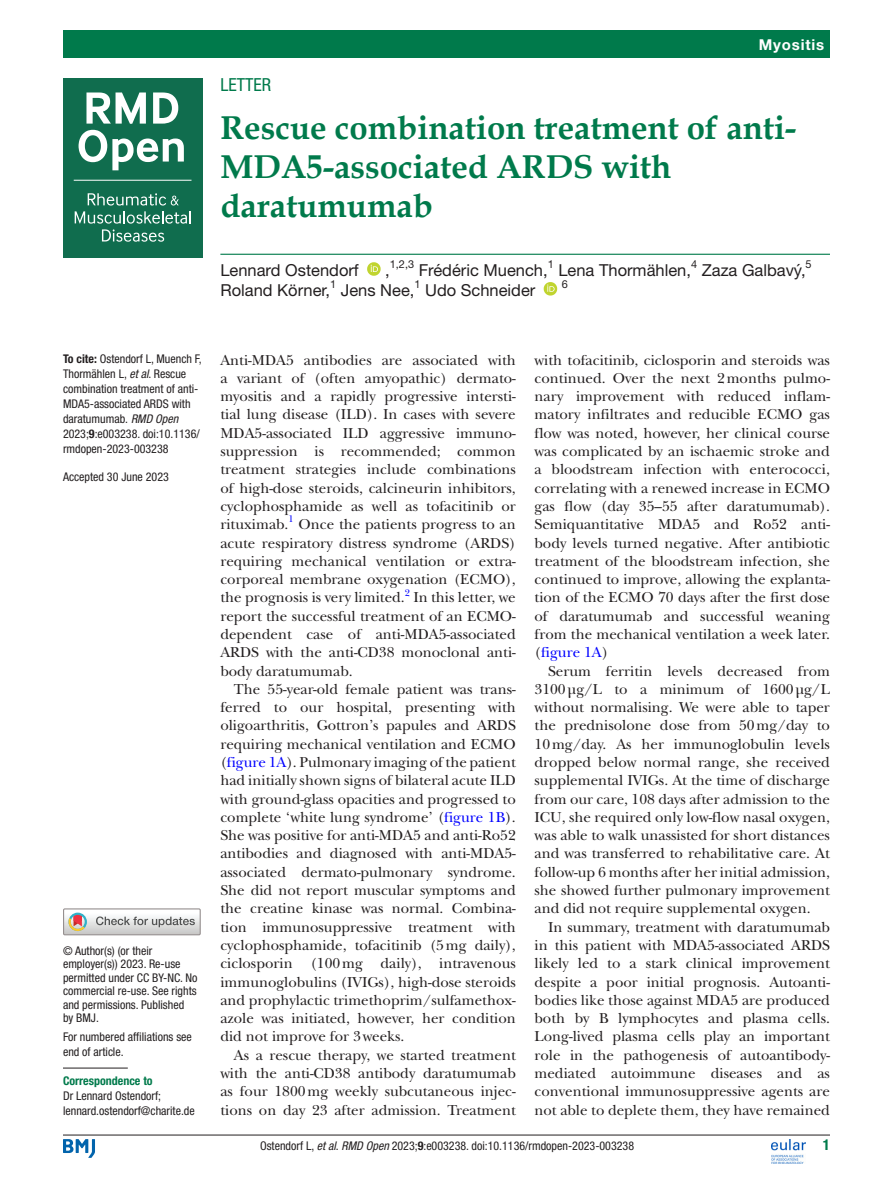
<style>
.page{position:relative;width:893px;height:1191px;background:#fff}
.page>*{position:absolute;margin:0;border:0;box-sizing:border-box;transform-origin:0 0}
.t1{font:700 33px/39px "Book Antiqua";color:#007a4b}
.t2{font:condensed 18px "Helvetica Neue LT Std";color:#007a4b}
.t3{font:16.5px "Helvetica Neue LT Std";color:#231f20}
.t4{font:15px/18.3px "New Baskerville";color:#231f20;text-align:justify}
.t5{font:700 15px "Helvetica Neue LT Std";letter-spacing:.055em;color:#fff}
.t6{font:700 condensed 15px "Helvetica Neue LT Std";color:#007a4b}
.t7{font:condensed 12px/15px "Helvetica Neue LT Std";color:#231f20}
.t8{font:700 condensed 12px "Helvetica Neue LT Std";color:#007a4b}
.t9{font:10.95px "Helvetica Neue LT Std";color:#231f20}
.t10{font:9.9px "New Baskerville";color:#00f}
.s1{font-weight:700}
.s2{font-style:italic}
.s3{color:#00f}
</style>
<div class="page">
<hr style="left:63px;top:1134px;width:767px;height:1px;background:#231f20">
<img style="left:771px;top:1139px;width:35px;height:24px">
<svg style="left:63px;top:1139px;width:32px;height:18px"></svg>
<hr style="left:220px;top:254px;width:610px;height:1px;background:#007a4b">
<svg style="left:367px;top:262px;width:14px;height:14px"></svg>
<svg style="left:544px;top:282px;width:13px;height:13px"></svg>
<hr style="left:63px;top:1067px;width:65px;height:1px;background:#231f20">
<div style="left:63px;top:908px;width:138px;height:27px;border:1px solid #969090"></div>
<svg style="left:64px;top:909px;width:136px;height:25px"></svg>
<div style="left:63px;top:78px;width:139px;height:179px;background:#106d4e"></div>
<svg style="left:86px;top:92px;width:60px;height:32px"></svg>
<svg style="left:153px;top:92px;width:25px;height:32px"></svg>
<svg style="left:79px;top:130px;width:105px;height:40px"></svg>
<hr style="left:74px;top:180px;width:117px;height:1px;background:#fff">
<svg style="left:88px;top:193px;width:91px;height:12px"></svg>
<svg style="left:75px;top:211px;width:116px;height:31px"></svg>
<div style="left:63px;top:31px;width:767px;height:27px;background:#007a4b"></div>
<p class="t5" style="left:759px;top:35px;width:67px">Myositis</p>
<p class="t2" style="left:220px;top:74px;width:52px">LETTER</p>
<h1 class="t1" style="left:220px;top:108px;width:577px">Rescue combination treatment of anti-<br>MDA5-associated ARDS with daratumumab</h1>
<p class="t3" style="left:220px;top:260px;width:140px">Lennard Ostendorf</p>
<p class="t3" style="left:385px;top:260px;width:428px">,<sup>1,2,3</sup> Frédéric Muench,<sup>1</sup> Lena Thormählen,<sup>4</sup> Zaza Galbavý,<sup>5</sup></p>
<p class="t3" style="left:220px;top:280px;width:111px">Roland Körner,</p>
<p class="t9" style="left:330px;top:278px;width:8px">1</p>
<p class="t3" style="left:341px;top:280px;width:75px">Jens Nee,</p>
<p class="t9" style="left:414px;top:278px;width:8px">1</p>
<p class="t3" style="left:425px;top:280px;width:112px">Udo Schneider</p>
<p class="t9" style="left:562px;top:278px;width:8px">6</p>
<p class="t7" style="left:63px;top:351px;width:140px"><span class="s1">To cite:</span> Ostendorf L, Muench F,<br>Thormählen L, <span class="s2">et al</span>. Rescue combination treatment of anti-<br>MDA5-associated ARDS with daratumumab. <span class="s2">RMD Open<br></span>2023;<span class="s1">9</span>:e003238. doi:10.1136/ rmdopen-2023-003238</p>
<p class="t7" style="left:63px;top:469px;width:107px">Accepted 30 June 2023</p>
<p class="t7" style="left:63px;top:943px;width:136px;line-height:13.5px">© Author(s) (or their employer(s)) 2023. Re-use permitted under CC BY-NC. No commercial re-use. See rights and permissions. Published by BMJ.</p>
<p class="t7" style="left:63px;top:1029px;width:130px">For numbered affiliations see end of article.</p>
<p class="t8" style="left:63px;top:1073px;width:91px">Correspondence to</p>
<p class="t7" style="left:63px;top:1088px;width:133px">Dr Lennard Ostendorf; lennard.ostendorf@charite.de</p>
<p class="t4" style="left:220px;top:351px;width:297px">Anti-MDA5 antibodies are associated with a variant of (often amyopathic) dermato&shy;myositis and a rapidly progressive intersti&shy;tial lung disease (ILD). In cases with severe MDA5-associated ILD aggressive immuno&shy;suppression is recommended; common treatment strategies include combinations of high-dose steroids, calcineurin inhibitors, cyclophosphamide as well as tofacitinib or rituximab.<sup>1</sup> Once the patients progress to an acute respiratory distress syndrome (ARDS) requiring mechanical ventilation or extra&shy;corporeal membrane oxygenation (ECMO), the prognosis is very limited.</p>
<p class="t10" style="left:405px;top:586px;width:7px">2</p>
<p class="t4" style="left:220px;top:588px;width:297px;text-indent:193px">In this letter, we report the successful treatment of an ECMO&shy;dependent case of anti-MDA5-associated ARDS with the anti-CD38 monoclonal anti&shy;body daratumumab.</p>
<p class="t4" style="left:220px;top:680px;width:297px;text-indent:13px">The 55-year-old female patient was trans&shy;ferred to our hospital, presenting with oligoarthritis, Gottron’s papules and ARDS requiring mechanical ventilation and ECMO (<span class="s3">figure 1A</span>). Pulmonary imaging of the patient had initially shown signs of bilateral acute ILD with ground-glass opacities and progressed to complete ‘white lung syndrome’ (<span class="s3">figure 1B</span>).<br>She was positive for anti-MDA5 and anti-Ro52 antibodies and diagnosed with anti-MDA5- associated dermato-pulmonary syndrome.<br>She did not report muscular symptoms and the creatine kinase was normal. Combina&shy;tion immunosuppressive treatment with cyclophosphamide, tofacitinib (5mg daily), ciclosporin (100mg daily), intravenous immunoglobulins (IVIGs), high-dose steroids and prophylactic trimethoprim/sulfamethox&shy;azole was initiated, however, her condition did not improve for 3weeks.</p>
<p class="t4" style="left:220px;top:1045px;width:297px;text-indent:14px">As a rescue therapy, we started treatment with the anti-CD38 antibody daratumumab as four 1800mg weekly subcutaneous injec&shy;tions on day 23 after admission. Treatment</p>
<p class="t4" style="left:535px;top:351px;width:297px">with tofacitinib, ciclosporin and steroids was continued. Over the next 2months pulmo&shy;nary improvement with reduced inflam&shy;matory infiltrates and reducible ECMO gas flow was noted, however, her clinical course was complicated by an ischaemic stroke and a bloodstream infection with enterococci, correlating with a renewed increase in ECMO gas flow (day 35–55 after daratumumab).<br>Semiquantitative MDA5 and Ro52 anti&shy;body levels turned negative. After antibiotic treatment of the bloodstream infection, she continued to improve, allowing the explanta&shy;tion of the ECMO 70 days after the first dose of daratumumab and successful weaning from the mechanical ventilation a week later. (<span class="s3">figure 1A</span>)</p>
<p class="t4" style="left:535px;top:661px;width:297px;text-indent:14px">Serum ferritin levels decreased from 3100µg/L to a minimum of 1600µg/L without normalising. We were able to taper the prednisolone dose from 50mg/day to 10mg/day. As her immunoglobulin levels dropped below normal range, she received supplemental IVIGs. At the time of discharge from our care, 108 days after admission to the ICU, she required only low-flow nasal oxygen, was able to walk unassisted for short distances and was transferred to rehabilitative care. At follow-up 6 months after her initial admission, she showed further pulmonary improvement and did not require supplemental oxygen.</p>
<p class="t4" style="left:535px;top:917px;width:297px;text-indent:14px">In summary, treatment with daratumumab in this patient with MDA5-associated ARDS likely led to a stark clinical improvement despite a poor initial prognosis. Autoanti&shy;bodies like those against MDA5 are produced both by B lymphocytes and plasma cells.<br>Long-lived plasma cells play an important role in the pathogenesis of autoantibody&shy;mediated autoimmune diseases and as conventional immunosuppressive agents are not able to deplete them, they have remained</p>
<p class="t7" style="left:260px;top:1138px;width:376px">Ostendorf L, <span class="s2">et al</span>. <span class="s2">RMD Open</span> 2023;<span class="s1">9</span>:e003238. doi:10.1136/rmdopen-2023-003238</p>
<p class="t6" style="left:823px;top:1135px;width:9px">1</p>
</div>
